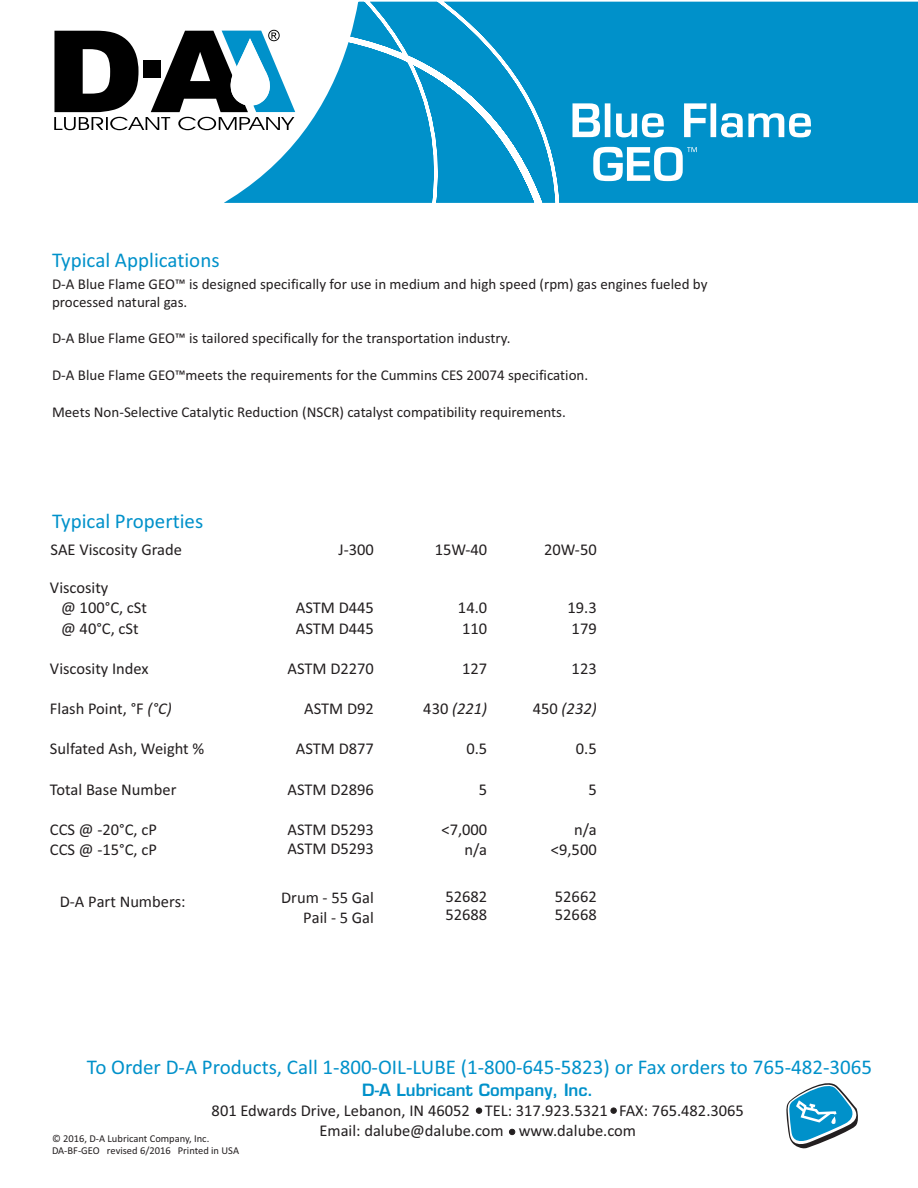
<style>
.page{position:relative;width:918px;height:1188px;background:#fff}
.page>*{position:absolute;margin:0;border:0;box-sizing:border-box;transform-origin:0 0}
.t1{font:21px "Calibri";color:#0091ca}
.t2{font:16.5px/20.1px "Calibri";color:#231f20}
.t3{font:16.5px/19.8px "Calibri";color:#221e1f;text-align:right}
.t4{font:16.5px "Square 721 Dm Normal";color:#0091ca}
.t5{font:italic 16.5px "Calibri";color:#231f20}
.t6{font:15px/18.3px "Calibri";color:#231f20}
.t7{font:10.5px/12.8px "Calibri";color:#231f20}
.s1{font-style:italic}
.s2{font-style:normal}
</style>
<div class="page">
<svg style="left:54px;top:30px;width:151px;height:100px"></svg>
<svg style="left:205px;top:1px;width:713px;height:202px;fill:#0091ca"></svg>
<svg style="left:593px;top:147px;width:104px;height:34px"></svg>
<svg style="left:573px;top:103px;width:238px;height:34px"></svg>
<svg style="left:476px;top:1108px;width:6px;height:5px"></svg>
<svg style="left:509px;top:1129px;width:6px;height:6px"></svg>
<svg style="left:611px;top:1108px;width:5px;height:5px"></svg>
<svg style="left:786px;top:1083px;width:72px;height:66px"></svg>
<p class="t1" style="left:52px;top:252px;width:169px">Typical Applications</p>
<p class="t6" style="left:52px;top:276px;width:657px">D-A Blue Flame GEO™ is designed specifically for use in medium and high speed (rpm) gas engines fueled by processed natural gas.</p>
<p class="t6" style="left:52px;top:331px;width:460px">D-A Blue Flame GEO™ is tailored specifically for the transportation industry.</p>
<p class="t6" style="left:52px;top:367px;width:538px">D-A Blue Flame GEO™meets the requirements for the Cummins CES 20074 specification.</p>
<p class="t6" style="left:52px;top:404px;width:515px">Meets Non-Selective Catalytic Reduction (NSCR) catalyst compatibility requirements.</p>
<p class="t1" style="left:52px;top:512px;width:153px">Typical Properties</p>
<p class="t2" style="left:51px;top:541px;width:133px">SAE Viscosity Grade</p>
<p class="t2" style="left:339px;top:541px;width:37px">J-300</p>
<p class="t2" style="left:435px;top:541px;width:54px">15W-40</p>
<p class="t2" style="left:544px;top:541px;width:54px">20W-50</p>
<p class="t2" style="left:61px;top:579px;width:87px;text-indent:-11px">Viscosity<br>@ 100°C, cSt</p>
<p class="t2" style="left:296px;top:599px;width:80px">ASTM D445</p>
<p class="t2" style="left:458px;top:599px;width:31px">14.0</p>
<p class="t2" style="left:567px;top:599px;width:31px">19.3</p>
<p class="t2" style="left:61px;top:619px;width:79px">@ 40°C, cSt</p>
<p class="t2" style="left:296px;top:619px;width:80px">ASTM D445</p>
<p class="t2" style="left:462px;top:619px;width:27px">110</p>
<p class="t2" style="left:572px;top:619px;width:27px">179</p>
<p class="t2" style="left:50px;top:660px;width:100px">Viscosity Index</p>
<p class="t2" style="left:287px;top:660px;width:88px">ASTM D2270</p>
<p class="t2" style="left:462px;top:660px;width:27px">127</p>
<p class="t2" style="left:572px;top:660px;width:27px">123</p>
<p class="t2" style="left:50px;top:700px;width:123px">Flash Point, °F <span class="s1">(°C)</span></p>
<p class="t2" style="left:304px;top:700px;width:71px">ASTM D92</p>
<p class="t5" style="left:423px;top:702px;width:65px"><span class="s2">430</span> (221)</p>
<p class="t5" style="left:533px;top:702px;width:65px"><span class="s2">450</span> (232)</p>
<p class="t2" style="left:50px;top:740px;width:156px">Sulfated Ash, Weight %</p>
<p class="t2" style="left:296px;top:740px;width:80px">ASTM D877</p>
<p class="t2" style="left:466px;top:740px;width:22px">0.5</p>
<p class="t2" style="left:576px;top:740px;width:22px">0.5</p>
<p class="t2" style="left:50px;top:781px;width:128px">Total Base Number</p>
<p class="t2" style="left:287px;top:781px;width:88px">ASTM D2896</p>
<p class="t2" style="left:479px;top:781px;width:10px">5</p>
<p class="t2" style="left:588px;top:781px;width:10px">5</p>
<p class="t2" style="left:50px;top:821px;width:108px">CCS @ -20°C, cP</p>
<p class="t2" style="left:441px;top:821px;width:47px">&lt;7,000</p>
<p class="t2" style="left:574px;top:821px;width:24px">n/a</p>
<p class="t2" style="left:50px;top:841px;width:108px">CCS @ -15°C, cP</p>
<p class="t2" style="left:465px;top:841px;width:24px">n/a</p>
<p class="t2" style="left:551px;top:841px;width:47px">&lt;9,500</p>
<p class="t2" style="left:445px;top:888px;width:43px">52682</p>
<p class="t2" style="left:555px;top:888px;width:43px">52662</p>
<p class="t2" style="left:287px;top:822px;width:88px;line-height:18.8px">ASTM D5293<br>ASTM D5293</p>
<p class="t3" style="left:281px;top:888px;width:94px">Drum - 55 Gal<br>Pail - 5 Gal</p>
<p class="t3" style="left:60px;top:891px;width:127px">D-A Part Numbers:</p>
<p class="t2" style="left:445px;top:906px;width:43px">52688</p>
<p class="t2" style="left:555px;top:906px;width:43px">52668</p>
<p class="t1" style="left:87px;top:1058px;width:787px">To Order D-A Products, Call 1-800-OIL-LUBE (1-800-645-5823) or Fax orders to 765-482-3065</p>
<p class="t4" style="left:362px;top:1084px;width:233px">D-A Lubricant Company, Inc.</p>
<p class="t2" style="left:212px;top:1102px;width:534px;text-align:center">801 Edwards Drive, Lebanon, IN 46052 TEL: 317.923.5321 FAX: 765.482.3065<br>Email: dalube@dalube.com www.dalube.com</p>
<p class="t7" style="left:52px;top:1133px;width:189px">© 2016, D-A Lubricant Company, Inc.<br>DA-BF-GEO revised 6/2016 Printed in USA</p>
</div>
